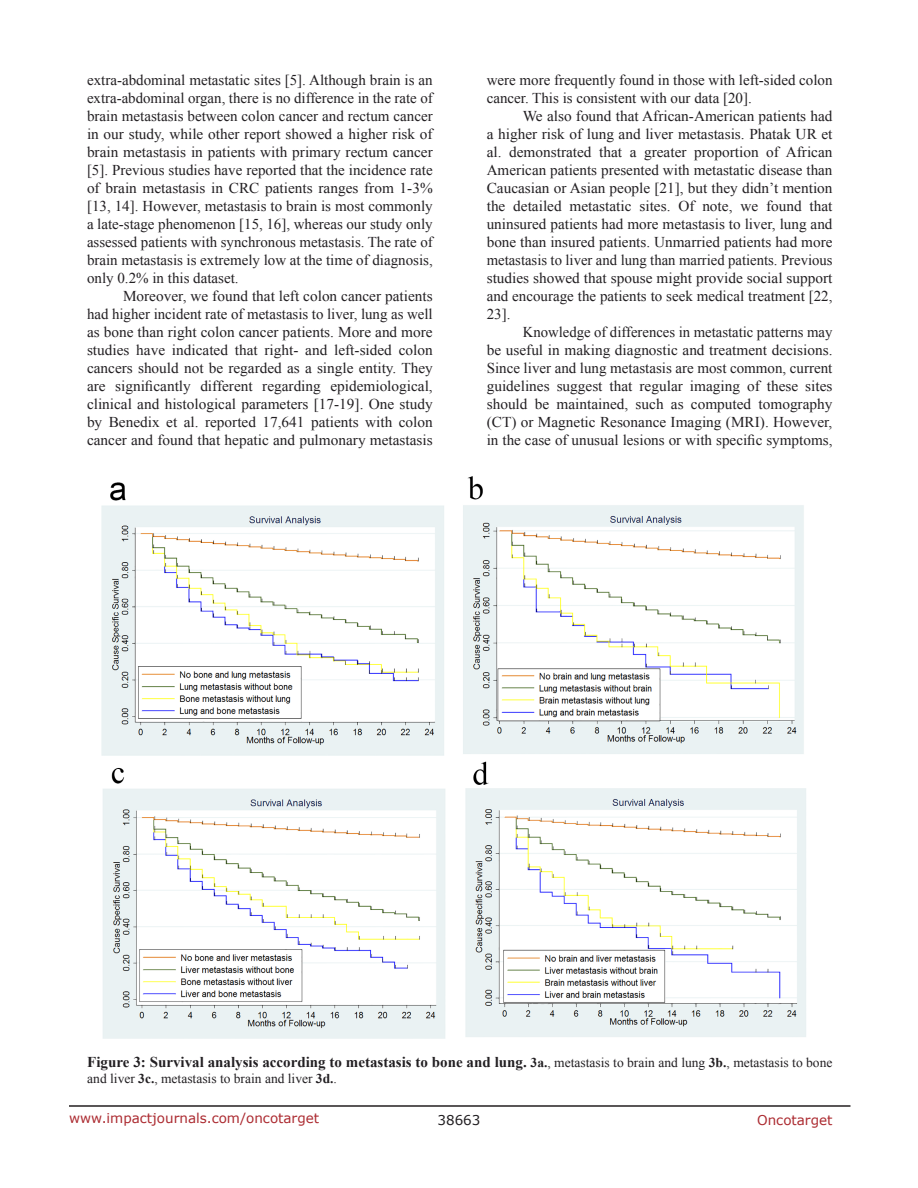
<style>
.page{position:relative;width:918px;height:1188px;background:#fff}
.page>*{position:absolute;margin:0;border:0;box-sizing:border-box;transform-origin:0 0}
.BodyText{font:15px/18px "Times New Roman";color:#221f22;text-align:justify}
.FigureText{font:700 15px "Times New Roman";color:#221f22}
.t1{font:13.5px "Verdana";color:#ac2b31}
.FigureText-2{font:13.5px "Times New Roman";color:#221f22}
.t2{font:13.5px "Verdana";color:#221f22}
.s1{font-size:13.5px}
.s2{font-weight:400;font-size:13.5px}
.s3{font-weight:700}
</style>
<div class="page">
<hr style="left:69px;top:1105px;width:781px;height:2px;background:#231f20">
<img style="left:101px;top:476px;width:705px;height:563px">
<p class="BodyText" style="left:87px;top:71px;width:347px">extra-abdominal metastatic sites [5]. Although brain is an extra-abdominal organ, there is no difference in the rate of brain metastasis between colon cancer and rectum cancer in our study, while other report showed a higher risk of brain metastasis in patients with primary rectum cancer [5]. Previous studies have reported that the incidence rate of brain metastasis in CRC patients ranges from 1-3% [13, 14]. However, metastasis to brain is most commonly a late-stage phenomenon [15, 16], whereas our study only assessed patients with synchronous metastasis. The rate of brain metastasis is extremely low at the time of diagnosis, only 0.2% in this dataset.</p>
<p class="BodyText" style="left:87px;top:287px;width:347px;text-indent:36px">Moreover, we found that left colon cancer patients had higher incident rate of metastasis to liver, lung as well as bone than right colon cancer patients. More and more studies have indicated that right- and left-sided colon cancers should not be regarded as a single entity. They are significantly different regarding epidemiological, clinical and histological parameters [17-19]. One study by Benedix et al. reported 17,641 patients with colon cancer and found that hepatic and pulmonary metastasis</p>
<p class="BodyText" style="left:487px;top:71px;width:347px">were more frequently found in those with left-sided colon cancer. This is consistent with our data [20].</p>
<p class="BodyText" style="left:487px;top:107px;width:347px;text-indent:36px">We also found that African-American patients had a higher risk of lung and liver metastasis. Phatak UR et al. demonstrated that a greater proportion of African American patients presented with metastatic disease than Caucasian or Asian people [21], but they didn’t mention the detailed metastatic sites. Of note, we found that uninsured patients had more metastasis to liver, lung and bone than insured patients. Unmarried patients had more metastasis to liver and lung than married patients. Previous studies showed that spouse might provide social support and encourage the patients to seek medical treatment [22, 23].</p>
<p class="BodyText" style="left:487px;top:323px;width:347px;text-indent:36px">Knowledge of differences in metastatic patterns may be useful in making diagnostic and treatment decisions.<br>Since liver and lung metastasis are most common, current guidelines suggest that regular imaging of these sites should be maintained, such as computed tomography (CT) or Magnetic Resonance Imaging (MRI). However, in the case of unusual lesions or with specific symptoms,</p>
<p class="FigureText" style="left:87px;top:1052px;width:747px">Figure 3: Survival analysis according to metastasis to bone and lung. <span class="s1">3a.</span><span class="s2">, metastasis to brain and lung</span> <span class="s1">3b.</span><span class="s2">, metastasis to bone</span></p>
<p class="FigureText-2" style="left:87px;top:1070px;width:251px">and liver <span class="s3">3c.</span>, metastasis to brain and liver <span class="s3">3d.</span>.</p>
<p class="t1" style="left:69px;top:1109px;width:252px">www.impactjournals.com/oncotarget</p>
<p class="t2" style="left:438px;top:1111px;width:44px">38663</p>
<p class="t1" style="left:757px;top:1111px;width:77px">Oncotarget</p>
</div>
